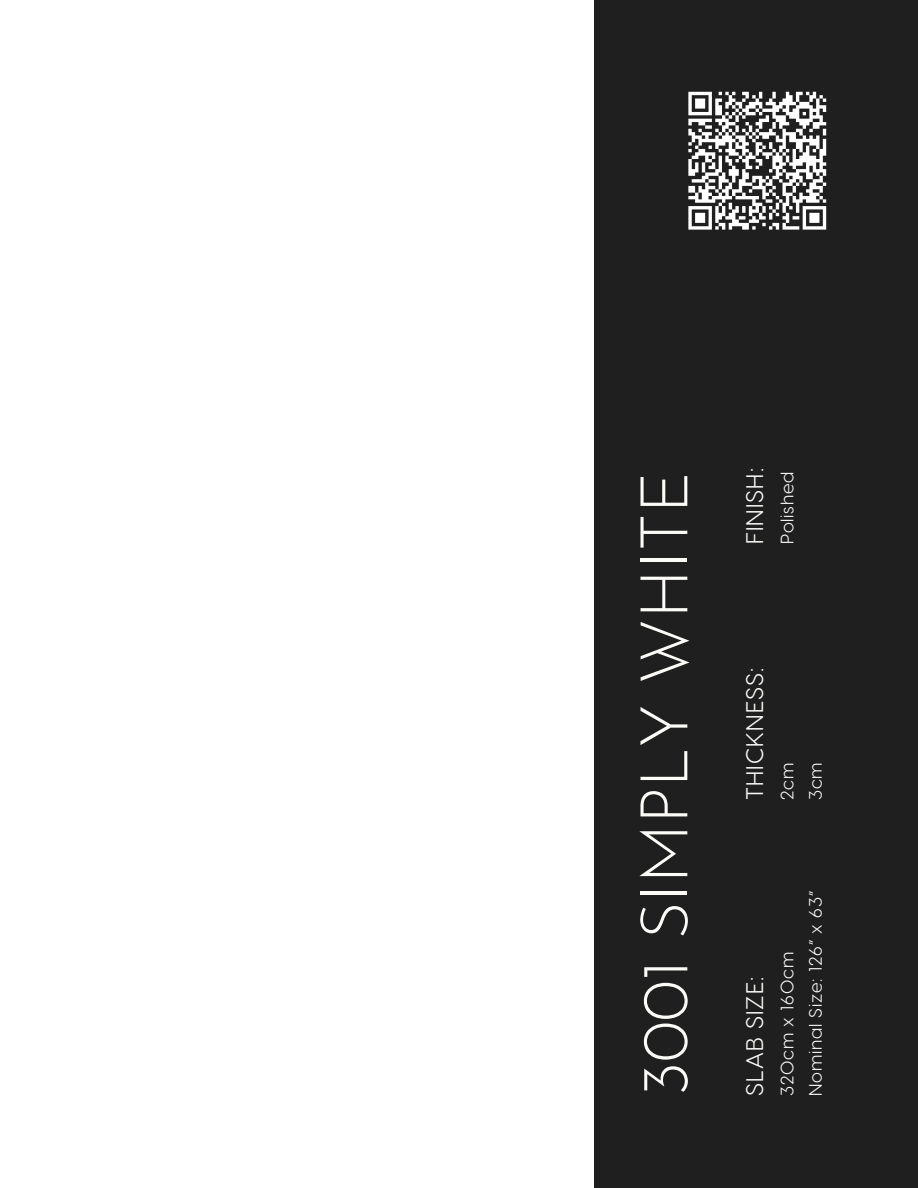
<style>
.page{position:relative;width:918px;height:1188px;background:#1f1f1f}
.page>*{position:absolute;margin:0;border:0;box-sizing:border-box;transform-origin:0 0}
.t1{font:300 66px "Josefin Sans";color:#fcfbf8}
.t2{font:24px "Visby CF";letter-spacing:.05em;color:#fcfbf8}
.t3{font:18px "Visby CF";letter-spacing:.05em;color:#fcfbf8}
</style>
<div class="page">
<div style="left:0;top:0;width:594px;height:1188px;background:#fff"></div>
<svg style="left:688px;top:92px;width:138px;height:138px"></svg>
<p class="t1" style="left:638px;top:1096px;width:626px;rotate:-90deg">3001 SIMPLY WHITE</p>
<p class="t2" style="left:739px;top:544px;width:78px;rotate:-90deg">FINISH:</p>
<p class="t3" style="left:775px;top:544px;width:74px;rotate:-90deg">Polished</p>
<p class="t2" style="left:739px;top:800px;width:134px;rotate:-90deg">THICKNESS:</p>
<p class="t3" style="left:775px;top:800px;width:39px;rotate:-90deg">2cm</p>
<p class="t3" style="left:804px;top:800px;width:39px;rotate:-90deg">3cm</p>
<p class="t2" style="left:739px;top:1096px;width:121px;rotate:-90deg">SLAB SIZE:</p>
<p class="t3" style="left:775px;top:1096px;width:146px;rotate:-90deg">320cm x 160cm</p>
<p class="t3" style="left:804px;top:1096px;width:207px;rotate:-90deg">Nominal Size: 126” x 63”</p>
</div>
